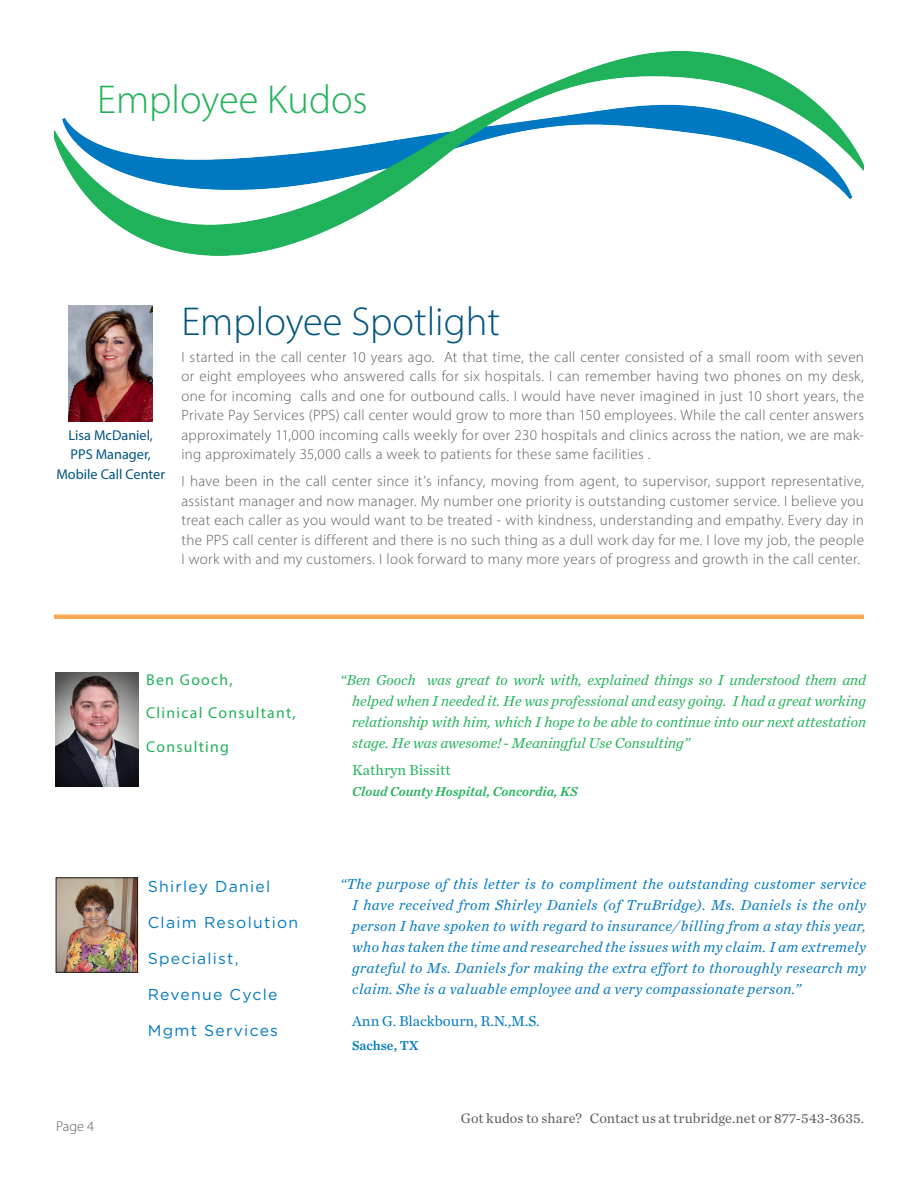
<style>
.page{position:relative;width:918px;height:1188px;background:#fff}
.page>*{position:absolute;margin:0;border:0;box-sizing:border-box;transform-origin:0 0}
.Intro_-_Head{font:300 40.5px "Myriad Pro";color:#005480}
.Head{font:300 40.5px "Myriad Pro";color:#21b259}
.t1{font:15.75px "Gotham Rounded";letter-spacing:.08em;color:#0079c2}
.t2{font:15.75px "Myriad Pro";letter-spacing:.08em;color:#21b259}
.Body{font:300 15px/19.5px "Myriad Pro";letter-spacing:.025em;color:#5c5c5f;text-align:justify}
.Body_-_Quote{font:italic 15px/21px "Chronicle Text G1";letter-spacing:.03em;color:#0079c2;text-align:justify}
.Body_-_Quote-2{font:italic 15px/21px "Chronicle Text G1";color:#21b259;text-align:justify}
.Body_-_Quote_Attribu{font:15px "Chronicle Text G1";color:#0079c2}
.Body_-_Quote_Attribu-2{font:15px "Chronicle Text G1";color:#21b259}
.Body-2{font:14.25px "Chronicle Text G1";letter-spacing:.005em;color:#5c5c5f}
.Sub-subhead{font:14.25px "Myriad Pro";color:#005480}
.Body_-_Bullet{font:300 14.25px "Myriad Pro";color:#5c5c5f}
.Body_-_Quote_Attribu-3{font:italic 13.5px "Chronicle Text G1 Semi";color:#21b259}
.Body_-_Quote_Attribu-4{font:13.5px "Chronicle Text G1 Semi";color:#0079c2}
</style>
<div class="page">
<img style="left:69px;top:306px;width:83px;height:115px">
<img style="left:54px;top:52px;width:810px;height:204px">
<img style="left:58px;top:879px;width:78px;height:92px">
<div style="left:56px;top:877px;width:82px;height:96px;border:1px solid #231f20"></div>
<img style="left:56px;top:673px;width:83px;height:113px">
<hr style="left:54px;top:615px;width:810px;height:4px;background:#f9a953">
<p class="Head" style="left:97px;top:75px;width:272px">Employee Kudos</p>
<p class="Sub-subhead" style="left:68px;top:426px;width:86px">Lisa McDaniel,</p>
<p class="Sub-subhead" style="left:71px;top:446px;width:82px">PPS Manager,</p>
<p class="Sub-subhead" style="left:56px;top:465px;width:110px">Mobile Call Center</p>
<p class="Intro_-_Head" style="left:181px;top:297px;width:320px">Employee Spotlight</p>
<p class="Body" style="left:181px;top:347px;width:684px">I started in the call center 10 years ago. At that time, the call center consisted of a small room with seven or eight employees who answered calls for six hospitals. I can remember having two phones on my desk, one for incoming calls and one for outbound calls. I would have never imagined in just 10 short years, the Private Pay Services (PPS) call center would grow to more than 150 employees. While the call center answers approximately 11,000 incoming calls weekly for over 230 hospitals and clinics across the nation, we are mak&shy;ing approximately 35,000 calls a week to patients for these same facilities .</p>
<p class="Body" style="left:181px;top:471px;width:684px">I have been in the call center since it’s infancy, moving from agent, to supervisor, support representative, assistant manager and now manager. My number one priority is outstanding customer service. I believe you treat each caller as you would want to be treated - with kindness, understanding and empathy. Every day in the PPS call center is different and there is no such thing as a dull work day for me. I love my job, the people I work with and my customers. I look forward to many more years of progress and growth in the call center.</p>
<p class="Body_-_Bullet" style="left:56px;top:1117px;width:39px">Page 4</p>
<p class="t2" style="left:146px;top:670px;width:88px">Ben Gooch,</p>
<p class="t2" style="left:146px;top:703px;width:151px">Clinical Consultant,</p>
<p class="t2" style="left:146px;top:737px;width:84px">Consulting</p>
<p class="t1" style="left:148px;top:876px;width:124px">Shirley Daniel</p>
<p class="t1" style="left:148px;top:912px;width:152px">Claim Resolution</p>
<p class="t1" style="left:148px;top:948px;width:92px">Specialist,</p>
<p class="t1" style="left:148px;top:984px;width:131px">Revenue Cycle</p>
<p class="t1" style="left:148px;top:1020px;width:132px">Mgmt Services</p>
<p class="Body_-_Quote-2" style="left:352px;top:668px;width:515px;text-indent:-12px">“Ben Gooch was great to work with, explained things so I understood them and helped when I needed it. He was professional and easy going. I had a great working relationship with him, which I hope to be able to continue into our next attestation stage. He was awesome! - Meaningful Use Consulting”</p>
<p class="Body_-_Quote_Attribu-2" style="left:352px;top:759px;width:100px">Kathryn Bissitt</p>
<p class="Body_-_Quote_Attribu-3" style="left:352px;top:781px;width:227px">Cloud County Hospital, Concordia, KS</p>
<p class="Body_-_Quote" style="left:352px;top:873px;width:516px;text-indent:-12px">“The purpose of this letter is to compliment the outstanding customer service I have received from Shirley Daniels (of TruBridge). Ms. Daniels is the only person I have spoken to with regard to insurance/billing from a stay this year, who has taken the time and researched the issues with my claim. I am extremely grateful to Ms. Daniels for making the extra effort to thoroughly research my claim. She is a valuable employee and a very compassionate person.”</p>
<p class="Body_-_Quote_Attribu" style="left:352px;top:1010px;width:189px">Ann G. Blackbourn, R.N.,M.S.</p>
<p class="Body_-_Quote_Attribu-4" style="left:352px;top:1035px;width:68px">Sachse, TX</p>
<p class="Body-2" style="left:461px;top:1107px;width:405px">Got kudos to share? Contact us at trubridge.net or 877-543-3635.</p>
</div>
